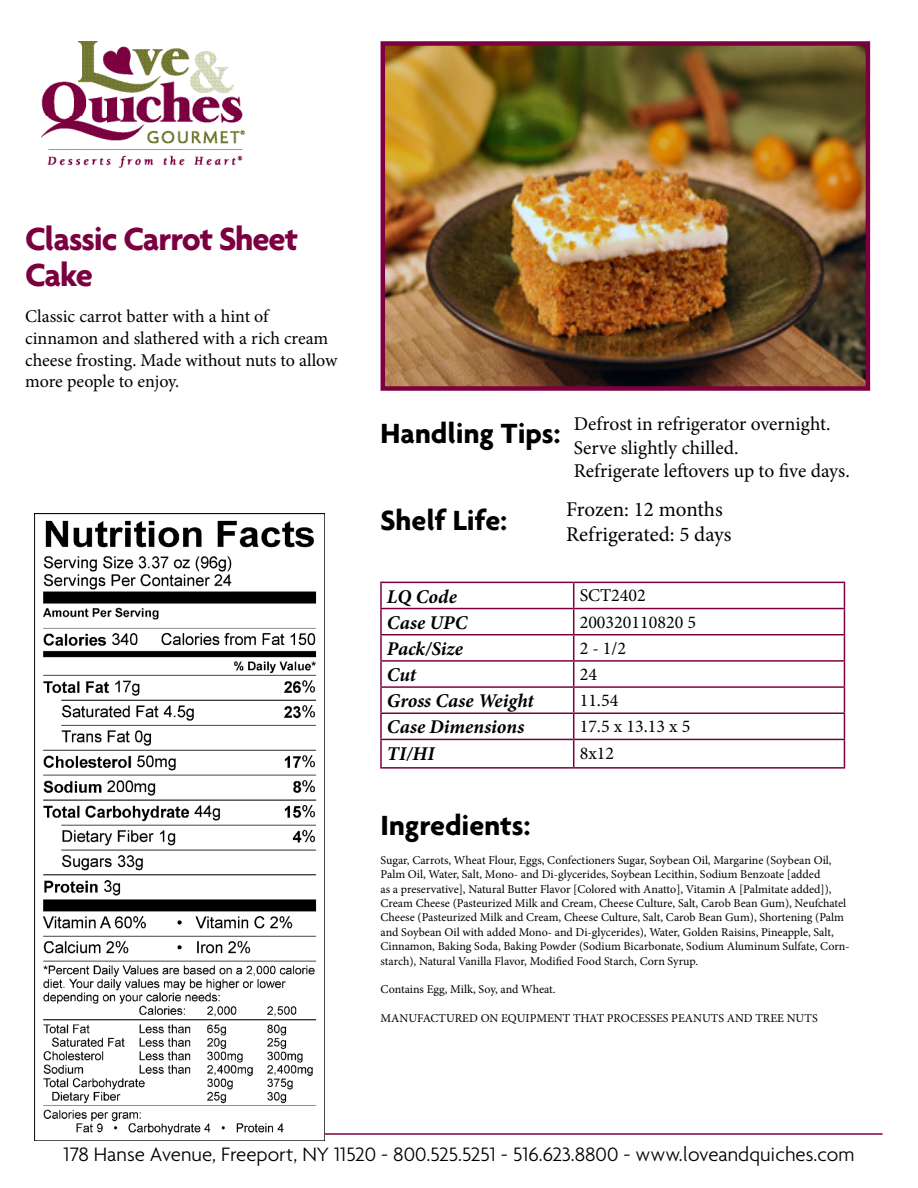
<style>
.page{position:relative;width:918px;height:1188px;background:#fff}
.page>*{position:absolute;margin:0;border:0;box-sizing:border-box;transform-origin:0 0}
.t1{font:700 34.5px/36px "Agenda";letter-spacing:-.03em;color:#7c0040}
.t2{font:700 30px "Agenda";color:#000}
.t3{font:300 21px "Agenda";color:#000}
.t4{font:21px/25.2px "Minion Pro";color:#000}
.t5{font:19.5px/23.4px "Minion Pro";color:#000}
.t6{font:italic 700 19.5px "Minion Pro";color:#000}
.t7{font:18px/21.6px "Minion Pro";color:#000}
.t8{font:12px/14.4px "Minion Pro";color:#000}
</style>
<div class="page">
<img style="left:42px;top:42px;width:202px;height:125px">
<hr style="left:35px;top:1133px;width:848px;height:2px;background:#7c0040">
<hr style="left:380px;top:582px;width:194px;height:1px;background:#7c0040">
<hr style="left:380px;top:583px;width:2px;height:25px;background:#7c0040">
<hr style="left:574px;top:582px;width:271px;height:1px;background:#7c0040">
<hr style="left:380px;top:608px;width:194px;height:1px;background:#7c0040">
<hr style="left:380px;top:609px;width:2px;height:25px;background:#7c0040">
<hr style="left:574px;top:608px;width:271px;height:1px;background:#7c0040">
<hr style="left:380px;top:634px;width:194px;height:1px;background:#7c0040">
<hr style="left:380px;top:635px;width:2px;height:25px;background:#7c0040">
<hr style="left:574px;top:634px;width:271px;height:1px;background:#7c0040">
<hr style="left:380px;top:660px;width:194px;height:2px;background:#7c0040">
<hr style="left:380px;top:662px;width:2px;height:24px;background:#7c0040">
<hr style="left:574px;top:660px;width:271px;height:2px;background:#7c0040">
<hr style="left:380px;top:686px;width:194px;height:2px;background:#7c0040">
<hr style="left:380px;top:688px;width:2px;height:25px;background:#7c0040">
<hr style="left:574px;top:686px;width:271px;height:2px;background:#7c0040">
<hr style="left:380px;top:713px;width:194px;height:1px;background:#7c0040">
<hr style="left:380px;top:714px;width:2px;height:25px;background:#7c0040">
<hr style="left:574px;top:713px;width:271px;height:1px;background:#7c0040">
<hr style="left:380px;top:739px;width:194px;height:1px;background:#7c0040">
<hr style="left:380px;top:740px;width:2px;height:27px;background:#7c0040">
<hr style="left:574px;top:739px;width:271px;height:1px;background:#7c0040">
<svg style="left:573px;top:583px;width:1px;height:184px"></svg>
<svg style="left:844px;top:583px;width:1px;height:184px"></svg>
<hr style="left:380px;top:767px;width:194px;height:2px;background:#7c0040">
<hr style="left:574px;top:767px;width:271px;height:2px;background:#7c0040">
<img style="left:386px;top:46px;width:479px;height:340px">
<div style="left:381px;top:41px;width:489px;height:350px;border:4px solid #7c0040"></div>
<img style="left:35px;top:513px;width:290px;height:627px">
<h1 class="t1" style="left:25px;top:220px;width:274px">Classic Carrot Sheet<br>Cake</h1>
<h3 class="t7" style="left:25px;top:306px;width:314px">Classic carrot batter with a hint of cinnamon and slathered with a rich cream cheese frosting. Made without nuts to allow more people to enjoy.</h3>
<h2 class="t2" style="left:381px;top:415px;width:181px">Handling Tips:</h2>
<h3 class="t5" style="left:574px;top:412px;width:278px">Defrost in refrigerator overnight.<br>Serve slightly chilled.<br>Refrigerate leftovers up to five days.</h3>
<h2 class="t2" style="left:381px;top:503px;width:128px">Shelf Life:</h2>
<h3 class="t4" style="left:566px;top:497px;width:167px">Frozen: 12 months<br>Refrigerated: 5 days</h3>
<h3 class="t6" style="left:387px;top:582px;width:71px">LQ Code</h3>
<h3 class="t7" style="left:580px;top:585px;width:68px">SCT2402</h3>
<h3 class="t6" style="left:387px;top:609px;width:82px">Case UPC</h3>
<h3 class="t7" style="left:580px;top:611px;width:118px">200320110820 5</h3>
<h3 class="t6" style="left:387px;top:635px;width:78px">Pack/Size</h3>
<h3 class="t7" style="left:580px;top:637px;width:48px">2 - 1/2</h3>
<h3 class="t6" style="left:387px;top:661px;width:31px">Cut</h3>
<h3 class="t7" style="left:580px;top:664px;width:19px">24</h3>
<h3 class="t6" style="left:387px;top:687px;width:148px">Gross Case Weight</h3>
<h3 class="t7" style="left:580px;top:690px;width:40px">11.54</h3>
<h3 class="t6" style="left:387px;top:713px;width:139px">Case Dimensions</h3>
<h3 class="t7" style="left:580px;top:716px;width:112px">17.5 x 13.13 x 5</h3>
<h3 class="t6" style="left:387px;top:739px;width:49px">TI/HI</h3>
<h3 class="t7" style="left:580px;top:742px;width:36px">8x12</h3>
<h2 class="t2" style="left:381px;top:807px;width:151px">Ingredients:</h2>
<p class="t8" style="left:381px;top:853px;width:471px">Sugar, Carrots, Wheat Flour, Eggs, Confectioners Sugar, Soybean Oil, Margarine (Soybean Oil, Palm Oil, Water, Salt, Mono- and Di-glycerides, Soybean Lecithin, Sodium Benzoate [added<br>as a preservative], Natural Butter Flavor [Colored with Anatto], Vitamin A [Palmitate added]), Cream Cheese (Pasteurized Milk and Cream, Cheese Culture, Salt, Carob Bean Gum), Neufchatel Cheese (Pasteurized Milk and Cream, Cheese Culture, Salt, Carob Bean Gum), Shortening (Palm and Soybean Oil with added Mono- and Di-glycerides), Water, Golden Raisins, Pineapple, Salt, Cinnamon, Baking Soda, Baking Powder (Sodium Bicarbonate, Sodium Aluminum Sulfate, Corn&shy;starch), Natural Vanilla Flavor, Modified Food Starch, Corn Syrup.</p>
<p class="t8" style="left:381px;top:982px;width:177px">Contains Egg, Milk, Soy, and Wheat.</p>
<p class="t8" style="left:381px;top:1011px;width:439px">MANUFACTURED ON EQUIPMENT THAT PROCESSES PEANUTS AND TREE NUTS</p>
<h3 class="t3" style="left:64px;top:1141px;width:792px">178 Hanse Avenue, Freeport, NY 11520 - 800.525.5251 - 516.623.8800 - www.loveandquiches.com</h3>
</div>
